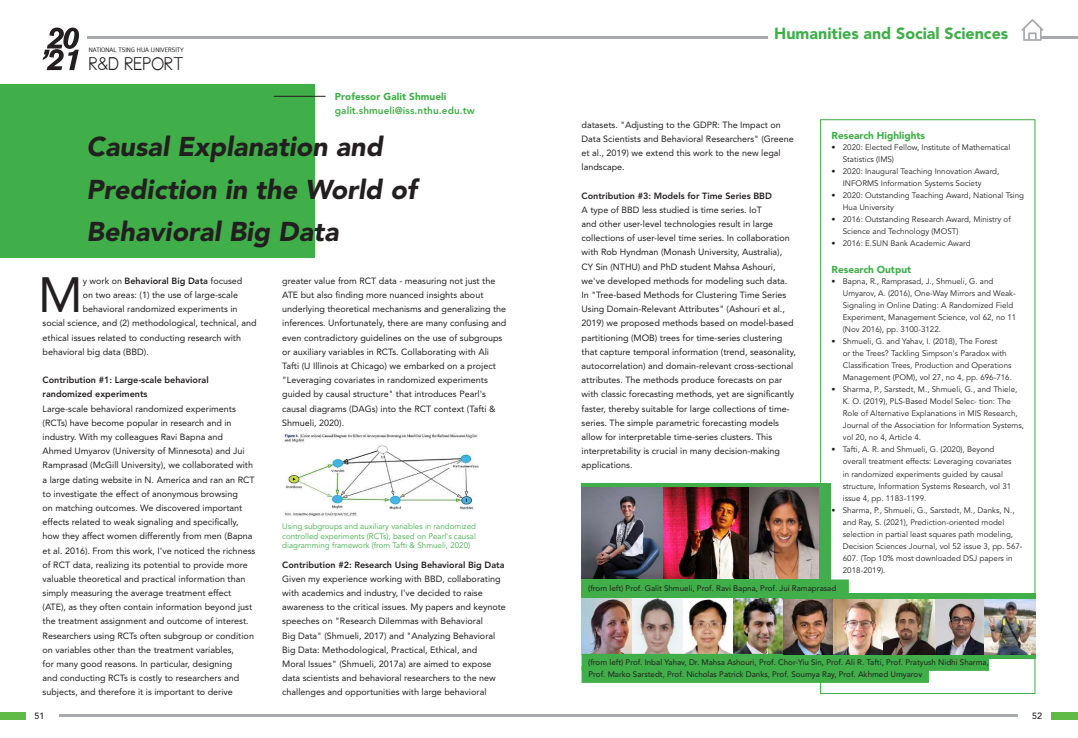
<style>
.page{position:relative;width:1078px;height:738px;background:#fff}
.page>*{position:absolute;margin:0;border:0;box-sizing:border-box;transform-origin:0 0}
.t1{font:49px "Avenir";color:#231f20}
.t2{font:italic 900 27px/42.5px "Avenir";color:#231f20}
.t3{font:18.6px "New Cicle Semi";color:#231f20}
.t4{font:900 16px "Avenir";color:#40ae49}
.t5{font:900 10px "Avenir";color:#40ae49}
.t6{font:800 10px "Avenir";letter-spacing:.005em;color:#40ae49}
.t7{font:9px/14.2px "Avenir";color:#231f20}
.t8{font:800 9px/14.2px "Avenir";color:#231f20}
.t9{font:500 9px "Avenir";color:#231f20}
.t10{font:8px/12px "Avenir";color:#231f20}
.t11{font:8px/12px "Avenir";color:#231f20}
.t12{font:8px/9.6px "Avenir";color:#40ae49;text-align:justify}
.t13{font:6.5px "Anomoly";color:#231f20}
.s1{font-weight:400}
</style>
<div class="page">
<div style="left:0;top:84px;width:315px;height:173px;background:#40ae49"></div>
<hr style="left:274px;top:96px;width:51px;height:1px;background:#231f20">
<img style="left:284px;top:433px;width:195px;height:83px">
<div style="left:581px;top:483px;width:249px;height:118px;background:linear-gradient(to right,#40ae49,#40ae49)"></div>
<div style="left:581px;top:592px;width:454px;height:65px;background:#40ae49"></div>
<div style="left:819px;top:119px;width:216px;height:574px;border:1px solid #40ae49"></div>
<img style="left:581px;top:487px;width:237px;height:91px">
<img style="left:581px;top:598px;width:454px;height:55px">
<div style="left:581px;top:653px;width:407px;height:17px;background:#40ae49"></div>
<div style="left:581px;top:665px;width:347px;height:17px;background:#40ae49"></div>
<div style="left:581px;top:579px;width:267px;height:17px;background:#40ae49"></div>
<hr style="left:87px;top:36px;width:680px;height:3px;background:#a8a9ad">
<hr style="left:1041px;top:36px;width:36px;height:3px;background:#a8a9ad">
<svg style="left:1021px;top:19px;width:22px;height:22px"></svg>
<svg style="left:43px;top:28px;width:36px;height:42px"></svg>
<div style="left:0;top:711px;width:26px;height:8px;background:#60bb46"></div>
<div style="left:1050px;top:711px;width:27px;height:8px;background:#60bb46"></div>
<hr style="left:59px;top:713px;width:958px;height:3px;background:#a8a9ad">
<p class="t13" style="left:89px;top:46px;width:97px">NATIONAL TSING HUA UNIVERSITY</p>
<h3 class="t3" style="left:89px;top:54px;width:97px">R&amp;D REPORT</h3>
<p class="t5" style="left:335px;top:90px;width:113px">Professor Galit Shmueli</p>
<p class="t6" style="left:335px;top:104px;width:141px">galit.shmueli@iss.nthu.edu.tw</p>
<h2 class="t2" style="left:87px;top:125px;width:331px">Causal Explanation and<br>Prediction in the World of<br>Behavioral Big Data</h2>
<h1 class="t1" style="left:38px;top:266px;width:46px">M</h1>
<p class="t8" style="left:83px;top:273px;width:161px"><span class="s1">y work on</span> Behavioral Big Data <span class="s1">focused</span></p>
<p class="t7" style="left:83px;top:287px;width:157px">on two areas: (1) the use of large-scale</p>
<p class="t7" style="left:83px;top:302px;width:156px">behavioral randomized experiments in</p>
<p class="t7" style="left:43px;top:316px;width:215px">social science, and (2) methodological, technical, and</p>
<p class="t7" style="left:43px;top:330px;width:200px">ethical issues related to conducting research with</p>
<p class="t7" style="left:43px;top:344px;width:108px">behavioral big data (BBD).</p>
<p class="t8" style="left:43px;top:372px;width:168px">Contribution #1: Large-scale behavioral randomized experiments</p>
<p class="t7" style="left:43px;top:401px;width:214px">Large-scale behavioral randomized experiments (RCTs) have become popular in research and in industry. With my colleagues Ravi Bapna and<br>Ahmed Umyarov (University of Minnesota) and Jui Ramprasad (McGill University), we collaborated with a large dating website in N. America and ran an RCT to investigate the effect of anonymous browsing<br>on matching outcomes. We discovered important effects related to weak signaling and specifically, how they affect women differently from men (Bapna et al. 2016). From this work, I've noticed the richness of RCT data, realizing its potential to provide more valuable theoretical and practical information than simply measuring the average treatment effect (ATE), as they often contain information beyond just the treatment assignment and outcome of interest.<br>Researchers using RCTs often subgroup or condition on variables other than the treatment variables,<br>for many good reasons. In particular, designing<br>and conducting RCTs is costly to researchers and subjects, and therefore it is important to derive</p>
<p class="t7" style="left:282px;top:273px;width:226px">greater value from RCT data - measuring not just the ATE but also finding more nuanced insights about underlying theoretical mechanisms and generalizing the inferences. Unfortunately, there are many confusing and even contradictory guidelines on the use of subgroups or auxiliary variables in RCTs. Collaborating with Ali Tafti (U Illinois at Chicago) we embarked on a project "Leveraging covariates in randomized experiments guided by causal structure" that introduces Pearl's causal diagrams (DAGs) into the RCT context (Tafti &amp; Shmueli, 2020).</p>
<p class="t12" style="left:282px;top:521px;width:195px">Using subgroups and auxiliary variables in randomized controlled experiments (RCTs), based on Pearl's causal diagramming framework (from Tafti &amp; Shmueli, 2020)</p>
<p class="t8" style="left:282px;top:557px;width:224px">Contribution #2: Research Using Behavioral Big Data</p>
<p class="t7" style="left:282px;top:571px;width:225px">Given my experience working with BBD, collaborating with academics and industry, I've decided to raise awareness to the critical issues. My papers and keynote speeches on "Research Dilemmas with Behavioral<br>Big Data" (Shmueli, 2017) and "Analyzing Behavioral Big Data: Methodological, Practical, Ethical, and<br>Moral Issues" (Shmueli, 2017a) are aimed to expose data scientists and behavioral researchers to the new challenges and opportunities with large behavioral</p>
<h3 class="t4" style="left:774px;top:23px;width:235px">Humanities and Social Sciences</h3>
<p class="t7" style="left:581px;top:117px;width:214px">datasets. "Adjusting to the GDPR: The Impact on Data Scientists and Behavioral Researchers" (Greene et al., 2019) we extend this work to the new legal landscape.</p>
<p class="t8" style="left:581px;top:188px;width:192px">Contribution #3: Models for Time Series BBD</p>
<p class="t7" style="left:581px;top:202px;width:216px">A type of BBD less studied is time series. IoT<br>and other user-level technologies result in large collections of user-level time series. In collaboration with Rob Hyndman (Monash University, Australia), CY Sin (NTHU) and PhD student Mahsa Ashouri, we've developed methods for modeling such data.<br>In "Tree-based Methods for Clustering Time Series Using Domain-Relevant Attributes" (Ashouri et al., 2019) we proposed methods based on model-based partitioning (MOB) trees for time-series clustering that capture temporal information (trend, seasonality, autocorrelation) and domain-relevant cross-sectional attributes. The methods produce forecasts on par with classic forecasting methods, yet are significantly faster, thereby suitable for large collections of time&shy;series. The simple parametric forecasting models allow for interpretable time-series clusters. This interpretability is crucial in many decision-making applications.</p>
<p class="t5" style="left:831px;top:129px;width:95px">Research Highlights</p>
<p class="t10" style="left:842px;top:141px;width:169px;text-indent:-11px">• 2020: Elected Fellow, Institute of Mathematical<br>Statistics (IMS)</p>
<p class="t10" style="left:842px;top:165px;width:158px;text-indent:-11px">• 2020: Inaugural Teaching Innovation Award,<br>INFORMS Information Systems Society</p>
<p class="t10" style="left:842px;top:189px;width:183px;text-indent:-11px">• 2020: Outstanding Teaching Award, National Tsing<br>Hua University</p>
<p class="t10" style="left:842px;top:213px;width:169px;text-indent:-11px">• 2016: Outstanding Research Award, Ministry of<br>Science and Technology (MOST)</p>
<p class="t10" style="left:831px;top:237px;width:140px">• 2016: E.SUN Bank Academic Award</p>
<p class="t5" style="left:831px;top:263px;width:81px">Research Output</p>
<p class="t10" style="left:842px;top:275px;width:175px;text-indent:-11px">• Bapna, R., Ramprasad, J., Shmueli, G. and Umyarov, A. (2016), One-Way Mirrors and Weak-Signaling in Online Dating: A Randomized Field Experiment, Management Science, vol 62, no 11 (Nov 2016), pp. 3100-3122.</p>
<p class="t10" style="left:842px;top:335px;width:170px;text-indent:-11px">• Shmueli, G. and Yahav, I. (2018), The Forest<br>or the Trees? Tackling Simpson's Paradox with Classification Trees, Production and Operations Management (POM), vol 27, no 4, pp. 696-716.</p>
<p class="t10" style="left:842px;top:383px;width:182px;text-indent:-11px">• Sharma, P., Sarstedt, M., Shmueli, G., and Thiele, K. O. (2019), PLS-Based Model Selec- tion: The Role of Alternative Explanations in MIS Research, Journal of the Association for Information Systems, vol 20, no 4, Article 4.</p>
<p class="t10" style="left:842px;top:443px;width:170px;text-indent:-11px">• Tafti, A. R. and Shmueli, G. (2020), Beyond overall treatment effects: Leveraging covariates in randomized experiments guided by causal structure, Information Systems Research, vol 31 issue 4, pp. 1183-1199.</p>
<p class="t10" style="left:842px;top:503px;width:181px;text-indent:-11px">• Sharma, P., Shmueli, G., Sarstedt, M., Danks, N., and Ray, S. (2021), Prediction-oriented model selection in partial least squares path modeling, Decision Sciences Journal, vol 52 issue 3, pp. 567- 607. (Top 10% most downloaded DSJ papers in 2018-2019).</p>
<p class="t11" style="left:588px;top:581px;width:249px">(from left) Prof. Galit Shmueli, Prof. Ravi Bapna, Prof. Jui Ramaprasad</p>
<p class="t11" style="left:588px;top:656px;width:402px">(from left) Prof. Inbal Yahav, Dr. Mahsa Ashouri, Prof. Chor-Yiu Sin, Prof. Ali R. Tafti, Prof. Pratyush Nidhi Sharma,<br>Prof. Marko Sarstedt, Prof. Nicholas Patrick Danks, Prof. Soumya Ray, Prof. Akhmed Umyarov</p>
<p class="t9" style="left:34px;top:710px;width:12px">51</p>
<p class="t9" style="left:1031px;top:710px;width:12px">52</p>
</div>
